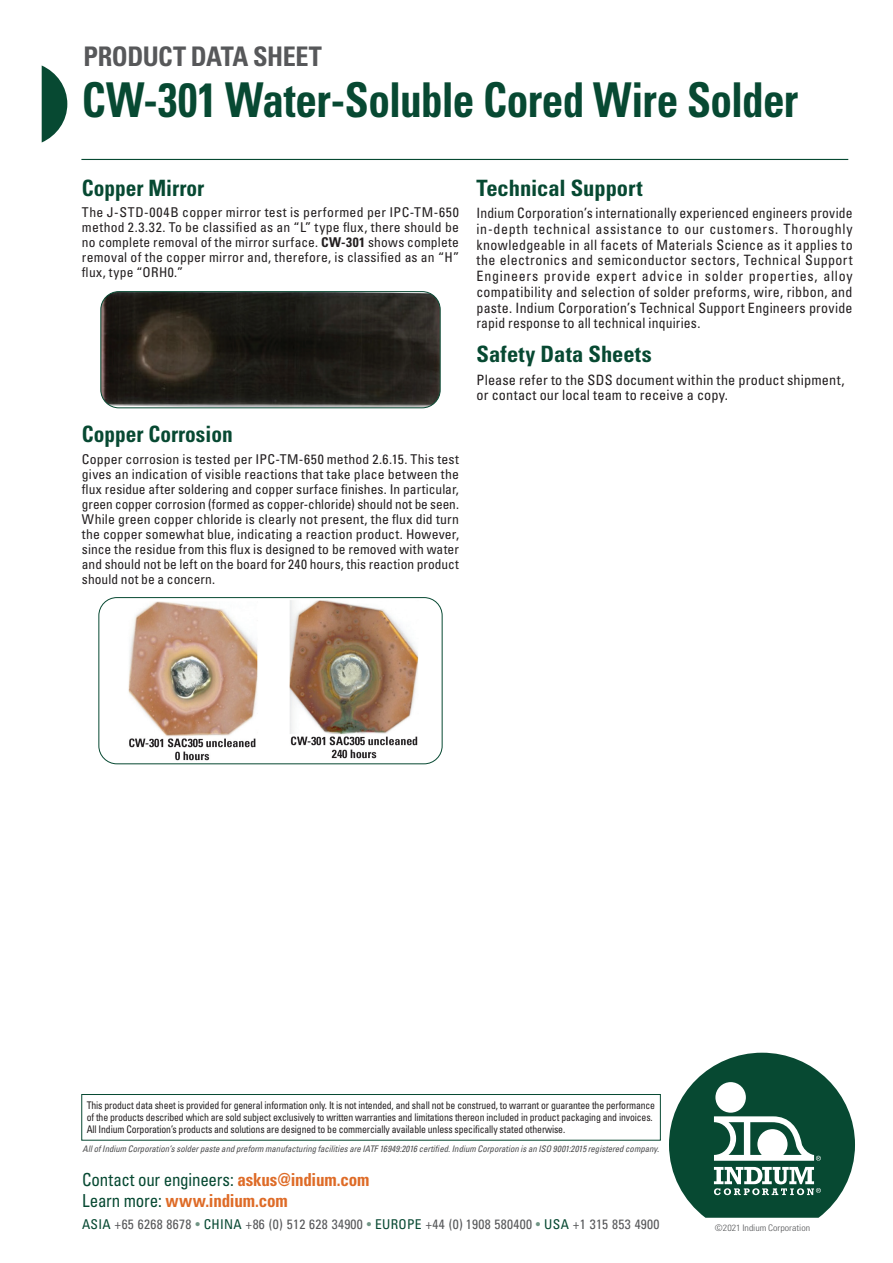
<style>
.page{position:relative;width:893px;height:1263px;background:#fff}
.page>*{position:absolute;margin:0;border:0;box-sizing:border-box;transform-origin:0 0}
.t1{font:700 condensed 48px "Univers LT Std";letter-spacing:-.015em;color:#074932;scale:.9 1}
.t2{font:700 condensed 27px "Univers LT Std";letter-spacing:-.02em;color:#57585a}
.t3{font:700 condensed 22.5px "Univers LT Std";color:#074932}
.t4{font:700 condensed 22.5px "Univers LT Std";color:#074932;scale:.95 1}
.t5{font:condensed 17.85px "Univers LT Std";letter-spacing:-.015em;color:#074932;scale:.95 1}
.t6{font:700 condensed 17.85px "Univers LT Std";letter-spacing:-.01em;color:#de6b27;scale:.95 1}
.t7{font:condensed 14.25px/15.8px "Univers LT Std";letter-spacing:.01em;color:#231f20;text-align:justify;scale:.96 1}
.t8{font:condensed 14.25px/15.8px "Univers LT Std";letter-spacing:.01em;color:#231f20}
.t9{font:condensed 13.5px/15px "Univers LT Std";letter-spacing:.015em;color:#231f20;text-align:justify}
.t10{font:condensed 13.5px "Univers LT Std";letter-spacing:.02em;color:#57585a}
.t11{font:condensed 10.5px/12px "Univers LT Std";letter-spacing:-.015em;color:#231f20;scale:.93 1}
.t12{font:italic condensed 9px "Univers LT Std";color:#4b4c4d}
.t13{font:300 condensed 9px "Univers LT Std";color:#57585a;scale:1.1 1}
.s1{font-weight:700}
.s2{font-weight:700;color:#de6b27}
.s3{font-weight:400;color:#074932}
.s4{color:#074932}
.s5{color:#719585}
</style>
<div class="page">
<svg style="left:42px;top:65px;width:25px;height:77px"></svg>
<svg style="left:669px;top:1053px;width:186px;height:165px"></svg>
<div style="left:715px;top:1082px;width:31px;height:31px;background:#fff;border-radius:50%"></div>
<div style="left:81px;top:1094px;width:580px;height:46px;border:1px solid #074932"></div>
<hr style="left:81px;top:159px;width:767px;height:1px;background:#074932">
<img style="left:102px;top:293px;width:337px;height:115px">
<div style="left:100px;top:291px;width:341px;height:117px;border:1px solid #074932;border-radius:18px"></div>
<img style="left:100px;top:600px;width:342px;height:164px">
<div style="left:98px;top:597px;width:344px;height:167px;border:1px solid #074932;border-radius:18px"></div>
<h2 class="t2" style="left:84px;top:40px;width:240px">PRODUCT DATA SHEET</h2>
<h1 class="t1" style="left:82px;top:71px;width:797px">CW-301 Water-Soluble Cored Wire Solder</h1>
<h3 class="t4" style="left:82px;top:174px;width:130px">Copper Mirror</h3>
<p class="t9" style="left:82px;top:205px;width:379px">The J-STD-004B copper mirror test is performed per IPC-TM-650 method 2.3.32. To be classified as an “L” type flux, there should be no complete removal of the mirror surface. <span class="s1">CW-301</span> shows complete removal of the copper mirror and, therefore, is classified as an “H” flux, type “ORH0.”</p>
<h3 class="t4" style="left:82px;top:420px;width:160px">Copper Corrosion</h3>
<p class="t9" style="left:82px;top:451px;width:379px">Copper corrosion is tested per IPC-TM-650 method 2.6.15. This test gives an indication of visible reactions that take place between the flux residue after soldering and copper surface finishes. In particular, green copper corrosion (formed as copper-chloride) should not be seen.<br>While green copper chloride is clearly not present, the flux did turn the copper somewhat blue, indicating a reaction product. However, since the residue from this flux is designed to be removed with water and should not be left on the board for 240 hours, this reaction product should not be a concern.</p>
<h3 class="t3" style="left:476px;top:174px;width:168px">Technical Support</h3>
<p class="t7" style="left:476px;top:205px;width:393px">Indium Corporation’s internationally experienced engineers provide in-depth technical assistance to our customers. Thoroughly knowledgeable in all facets of Materials Science as it applies to the electronics and semiconductor sectors, Technical Support Engineers provide expert advice in solder properties, alloy compatibility and selection of solder preforms, wire, ribbon, and paste. Indium Corporation’s Technical Support Engineers provide rapid response to all technical inquiries.</p>
<h3 class="t3" style="left:476px;top:340px;width:177px">Safety Data Sheets</h3>
<p class="t8" style="left:476px;top:371px;width:369px">Please refer to the SDS document within the product shipment, or contact our local team to receive a copy.</p>
<p class="t11" style="left:87px;top:1099px;width:613px">This product data sheet is provided for general information only. It is not intended, and shall not be construed, to warrant or guarantee the performance of the products described which are sold subject exclusively to written warranties and limitations thereon included in product packaging and invoices.<br>All Indium Corporation’s products and solutions are designed to be commercially available unless specifically stated otherwise.</p>
<p class="t12" style="left:83px;top:1143px;width:578px">All of Indium Corporation’s solder paste and preform manufacturing facilities are IATF 16949:2016 certified. Indium Corporation is an ISO 9001:2015 registered company.</p>
<h3 class="t5" style="left:82px;top:1168px;width:304px">Contact our engineers: <span class="s2">askus@indium.com</span></h3>
<h3 class="t6" style="left:82px;top:1190px;width:218px"><span class="s3">Learn more:</span> www.indium.com</h3>
<p class="t10" style="left:82px;top:1216px;width:579px"><span class="s4">ASIA</span> +65 6268 8678 <span class="s5">•</span> <span class="s4">CHINA</span> +86 (0) 512 628 34900 <span class="s5">•</span> <span class="s4">EUROPE</span> +44 (0) 1908 580400 <span class="s5">•</span> <span class="s4">USA</span> +1 315 853 4900</p>
<p class="t13" style="left:715px;top:1222px;width:88px">©2021 Indium Corporation</p>
</div>
